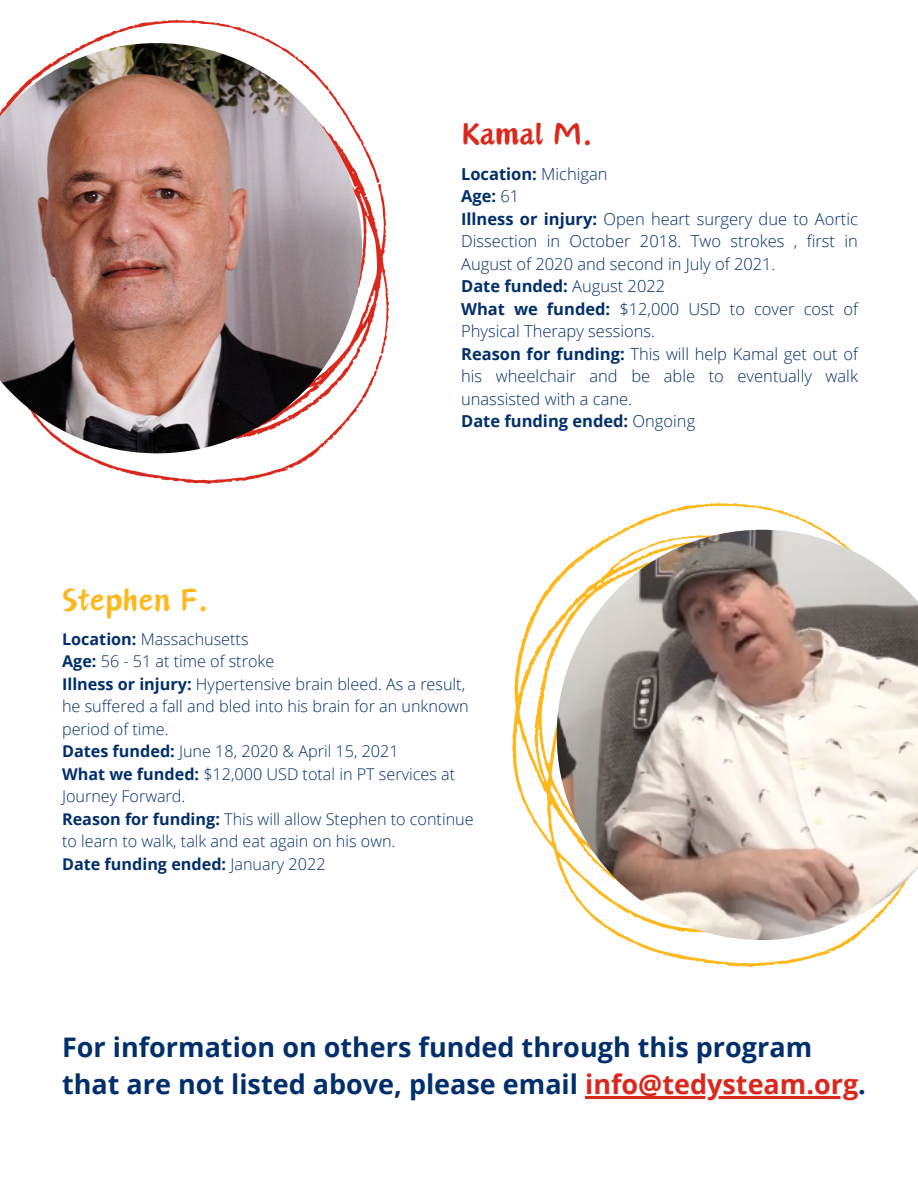
<style>
.page{position:relative;width:918px;height:1188px;background:#fff}
.page>*{position:absolute;margin:0;border:0;box-sizing:border-box;transform-origin:0 0}
.t1{font:39.3px "Canva Oriental Brush";color:#ffb81c}
.t2{font:39.3px "Canva Oriental Brush";color:#da291c}
.t3{font:700 27px/37.2px "Open Sans";color:#002f6c}
.t4{font:300 16.5px/22.5px "Open Sans";color:#002f6c;text-align:justify}
.t5{font:700 16.5px "Open Sans";color:#002f6c}
.t6{font:300 16.2px/22.5px "Open Sans";color:#002f6c}
.t7{font:700 16.2px "Open Sans";color:#002f6c}
.s1{font-weight:300}
.s2{font-weight:700}
.s3{color:#da291c}
</style>
<div class="page">
<svg style="left:76px;top:20px;width:313px;height:463px"></svg>
<svg style="left:362px;top:91px;width:18px;height:93px"></svg>
<svg style="left:362px;top:354px;width:20px;height:45px"></svg>
<img style="left:0;top:43px;width:362px;height:410px">
<svg style="left:512px;top:503px;width:341px;height:463px"></svg>
<img style="left:557px;top:530px;width:361px;height:410px">
<hr style="left:585px;top:1096px;width:273px;height:2px;background:#da291c">
<p class="t2" style="left:461px;top:117px;width:134px">Kamal M.</p>
<p class="t5" style="left:461px;top:162px;width:148px">Location: <span class="s1">Michigan</span></p>
<h1 class="t5" style="left:461px;top:185px;width:60px">Age: <span class="s1">61</span></h1>
<p class="t4" style="left:461px;top:207px;width:398px"><span class="s2">Illness or injury:</span> Open heart surgery due to Aortic Dissection in October 2018. Two strokes , first in August of 2020 and second in July of 2021.</p>
<p class="t5" style="left:461px;top:275px;width:206px">Date funded: <span class="s1">August 2022</span></p>
<p class="t4" style="left:461px;top:297px;width:398px"><span class="s2">What we funded:</span> $12,000 USD to cover cost of<br>Physical Therapy sessions.</p>
<p class="t4" style="left:461px;top:342px;width:398px"><span class="s2">Reason for funding:</span> This will help Kamal get out of his wheelchair and be able to eventually walk unassisted with a cane.</p>
<p class="t5" style="left:461px;top:410px;width:236px">Date funding ended: <span class="s1">Ongoing</span></p>
<p class="t1" style="left:62px;top:583px;width:148px">Stephen F.</p>
<p class="t6" style="left:62px;top:627px;width:188px"><span class="s2">Location:</span> Massachusetts</p>
<p class="t6" style="left:62px;top:650px;width:214px"><span class="s2">Age:</span> 56 - 51 at time of stroke</p>
<p class="t6" style="left:62px;top:672px;width:408px"><span class="s2">Illness or injury:</span> Hypertensive brain bleed. As a result, he suffered a fall and bled into his brain for an unknown period of time.</p>
<p class="t6" style="left:62px;top:740px;width:338px"><span class="s2">Dates funded:</span> June 18, 2020 &amp; April 15, 2021</p>
<p class="t6" style="left:62px;top:762px;width:395px"><span class="s2">What we funded:</span> $12,000 USD total in PT services at<br>Journey Forward.</p>
<p class="t6" style="left:62px;top:807px;width:413px"><span class="s2">Reason for funding:</span> This will allow Stephen to continue to learn to walk, talk and eat again on his own.</p>
<p class="t7" style="left:62px;top:853px;width:265px">Date funding ended: <span class="s1">January 2022</span></p>
<p class="t3" style="left:62px;top:1028px;width:805px">For information on others funded through this program that are not listed above, please email <span class="s3">info@tedysteam.org</span>.</p>
</div>
